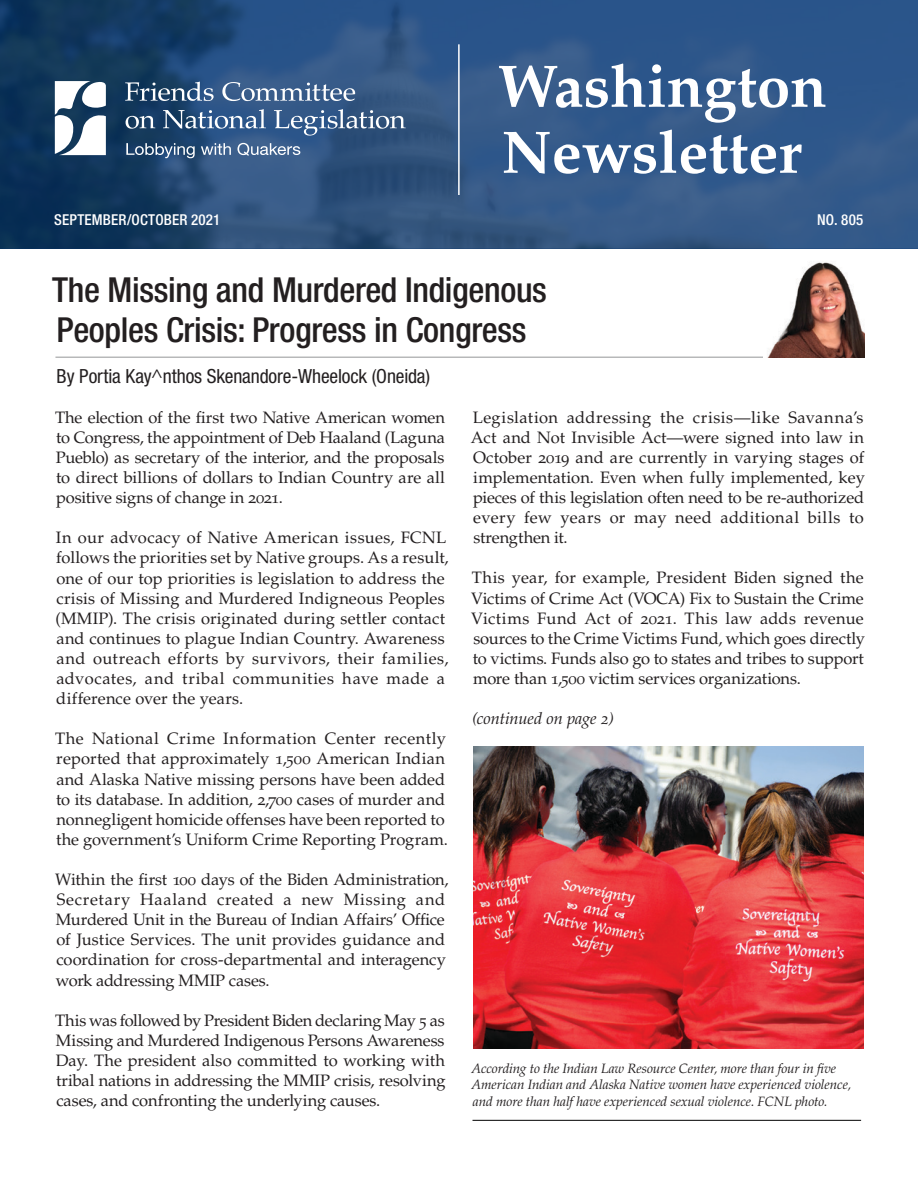
<style>
.page{position:relative;width:918px;height:1188px;background:#fff}
.page>*{position:absolute;margin:0;border:0;box-sizing:border-box;transform-origin:0 0}
.t1{font:700 60px/66px "Palatino LT Std";color:#fff}
.Article_Title_Sans{font:500 condensed 34.5px/40.2px "Helvetica Neue LT Std";letter-spacing:-.01em;color:#231f20}
.Article_Title_Sans-2{font:condensed 19.5px "Helvetica Neue LT Std";letter-spacing:-.005em;color:#231f20}
.Article_Text{font:16.5px/20.1px "Palatino LT Std";letter-spacing:.005em;color:#231f20;text-align:justify}
.Article_Text-2{font:italic 16.5px "Palatino LT Std";letter-spacing:-.005em;color:#231f20}
.t2{font:500 condensed 15px "Helvetica Neue LT Std";letter-spacing:.01em;color:#fff}
.Photo_Caption{font:italic 13.5px/16.5px "Palatino LT Std";letter-spacing:-.005em;color:#231f20}
</style>
<div class="page">
<img style="left:0;top:0;width:918px;height:249px">
<svg style="left:125px;top:82px;width:89px;height:19px;background:#54718e"></svg>
<svg style="left:222px;top:82px;width:133px;height:19px;background:#6883a6"></svg>
<svg style="left:126px;top:116px;width:29px;height:13px"></svg>
<svg style="left:163px;top:109px;width:103px;height:20px;background:#5a789c"></svg>
<svg style="left:274px;top:109px;width:132px;height:27px;background:#547297"></svg>
<svg style="left:126px;top:143px;width:69px;height:15px"></svg>
<svg style="left:201px;top:143px;width:30px;height:12px"></svg>
<svg style="left:237px;top:143px;width:63px;height:13px"></svg>
<svg style="left:55px;top:81px;width:51px;height:74px"></svg>
<hr style="left:458px;top:44px;width:2px;height:151px;background:#fff">
<hr style="left:55px;top:357px;width:708px;height:1px;background:#949698">
<img style="left:767px;top:262px;width:97px;height:96px">
<img style="left:473px;top:746px;width:390px;height:303px">
<hr style="left:472px;top:1120px;width:389px;height:1px;background:#000">
<p class="t1" style="left:498px;top:54px;width:330px">Washington<br>Newsletter</p>
<p class="t2" style="left:54px;top:210px;width:168px">SEPTEMBER/OCTOBER 2021</p>
<p class="t2" style="left:817px;top:210px;width:48px">NO. 805</p>
<p class="Article_Title_Sans" style="left:52px;top:269px;width:496px">The Missing and Murdered Indigenous<br>Peoples Crisis: Progress in Congress</p>
<p class="Article_Title_Sans-2" style="left:57px;top:364px;width:375px">By Portia Kay^nthos Skenandore-Wheelock (Oneida)</p>
<p class="Article_Text" style="left:471px;top:407px;width:395px">Legislation addressing the crisis—like Savanna’s Act and Not Invisible Act—were signed into law in October 2019 and are currently in varying stages of implementation. Even when fully implemented, key pieces of this legislation often need to be re-authorized every few years or may need additional bills to strengthen it.</p>
<p class="Article_Text" style="left:471px;top:568px;width:395px">This year, for example, President Biden signed the Victims of Crime Act (VOCA) Fix to Sustain the Crime Victims Fund Act of 2021. This law adds revenue sources to the Crime Victims Fund, which goes directly to victims. Funds also go to states and tribes to support more than 1,500 victim services organizations.</p>
<p class="Article_Text-2" style="left:472px;top:709px;width:143px">(continued on page 2)</p>
<p class="Article_Text" style="left:55px;top:407px;width:392px">The election of the first two Native American women to Congress, the appointment of Deb Haaland (Laguna Pueblo) as secretary of the interior, and the proposals to direct billions of dollars to Indian Country are all positive signs of change in 2021.</p>
<p class="Article_Text" style="left:55px;top:528px;width:395px;text-align:left">In our advocacy of Native American issues, FCNL follows the priorities set by Native groups. As a result, one of our top priorities is legislation to address the crisis of Missing and Murdered Indigneous Peoples (MMIP). The crisis originated during settler contact and continues to plague Indian Country. Awareness and outreach efforts by survivors, their families, advocates, and tribal communities have made a difference over the years.</p>
<p class="Article_Text" style="left:55px;top:729px;width:395px;text-align:left">The National Crime Information Center recently reported that approximately 1,500 American Indian and Alaska Native missing persons have been added to its database. In addition, 2,700 cases of murder and nonnegligent homicide offenses have been reported to the government’s Uniform Crime Reporting Program.</p>
<p class="Article_Text" style="left:55px;top:870px;width:395px;text-align:left">Within the first 100 days of the Biden Administration, Secretary Haaland created a new Missing and Murdered Unit in the Bureau of Indian Affairs’ Office of Justice Services. The unit provides guidance and coordination for cross-departmental and interagency work addressing MMIP cases.</p>
<p class="Article_Text" style="left:55px;top:1010px;width:392px">This was followed by President Biden declaring May 5 as Missing and Murdered Indigenous Persons Awareness Day. The president also committed to working with tribal nations in addressing the MMIP crisis, resolving cases, and confronting the underlying causes.</p>
<p class="Photo_Caption" style="left:471px;top:1060px;width:381px">According to the Indian Law Resource Center, more than four in five<br>American Indian and Alaska Native women have experienced violence, and more than half have experienced sexual violence. FCNL photo.</p>
</div>
